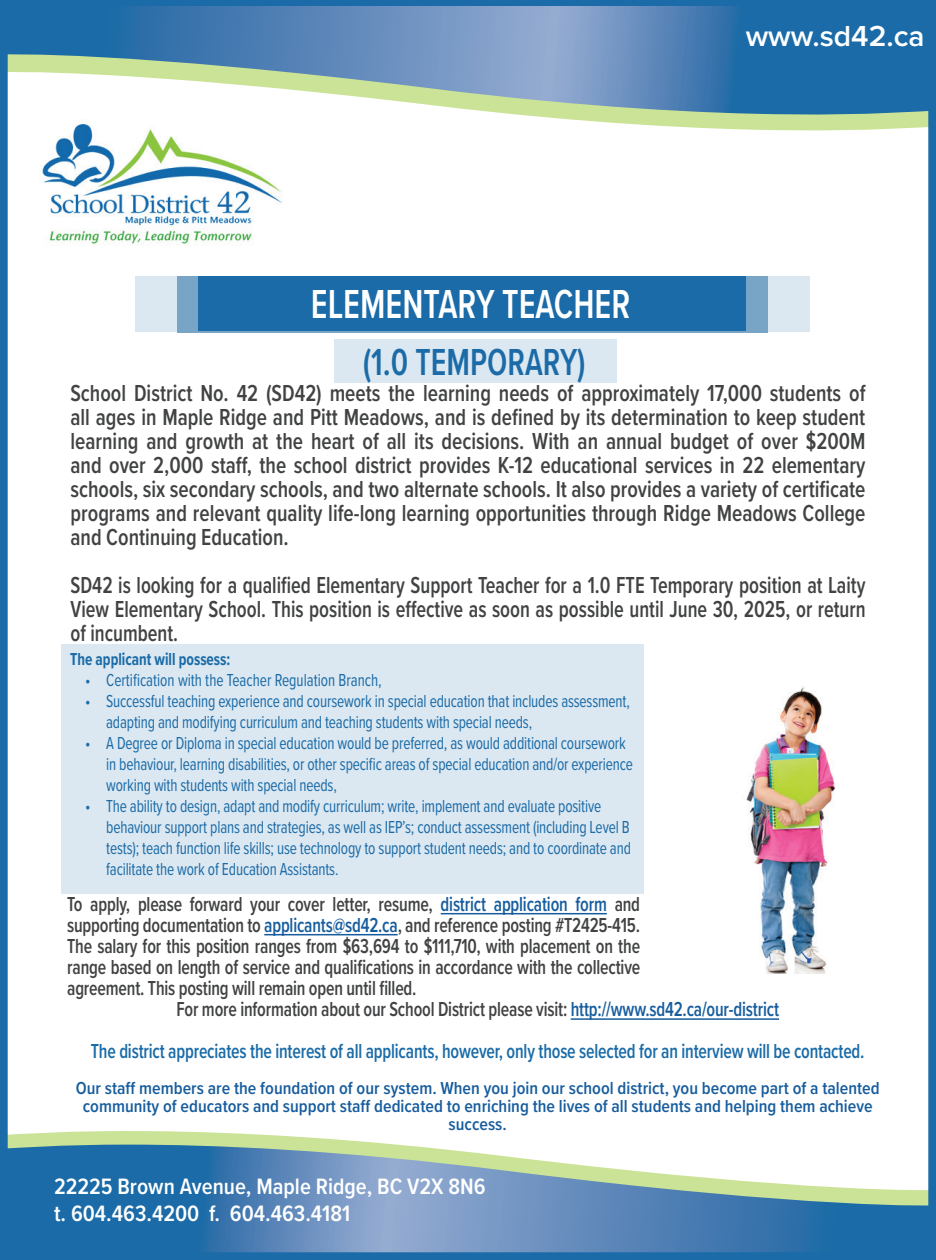
<style>
.page{position:relative;width:936px;height:1260px;background:#fff}
.page>*{position:absolute;margin:0;border:0;box-sizing:border-box;transform-origin:0 0}
.t1{font:600 42px "Proxima Nova Cond";color:#fff;scale:.85 1}
.t2{font:600 39px "Proxima Nova Cond";color:#1a6ba7;scale:.85 1}
.t3{font:600 30px "Proxima Nova";color:#fff}
.t4{font:600 24px/24px "Proxima Nova Cond";color:#414243;text-align:justify;scale:.9 1}
.t5{font:600 24px/24px "Proxima Nova Cond";color:#414243;text-align:justify;scale:.85 1}
.t6{font:600 23.1px/27.6px "Proxima Nova Cond";color:#fff}
.t7{font:600 21px/21px "Proxima Nova Cond";letter-spacing:-.01em;color:#414243;text-align:justify;scale:.85 1}
.t8{font:600 21px/42px "Proxima Nova Cond";letter-spacing:-.01em;color:#1a6ba7;text-align:center;scale:.85 1}
.t9{font:18px/21px "Proxima Nova Cond";letter-spacing:-.01em;color:#1a6ba7;scale:.85 1}
.t10{font:600 18px/18px "Proxima Nova Cond";color:#175d9e;text-align:center}
.t11{font:700 18px "Proxima Nova Cond";color:#1a6ba7;scale:.85 1}
.s1{color:#175d9e}
.s2{color:#414243}
</style>
<div class="page">
<div style="left:135px;top:276px;width:675px;height:55px;background:#dbe7f1"></div>
<div style="left:177px;top:276px;width:591px;height:57px;background:#78a4c6"></div>
<div style="left:198px;top:276px;width:548px;height:55px;background:#1a6ba7"></div>
<svg style="left:9px;top:1131px;width:391px;height:14px;fill:#cbe396"></svg>
<svg style="left:9px;top:1145px;width:918px;height:106px;background:#6f9bbc"></svg>
<svg style="left:684px;top:127px;width:243px;height:4px"></svg>
<div style="left:0;top:0;width:936px;height:1260px;border:8px solid #1a6ba7"></div>
<svg style="left:4px;top:6px;width:932px;height:121px"></svg>
<hr style="left:441px;top:913px;width:166px;height:1px;background:#175d9e">
<hr style="left:264px;top:934px;width:134px;height:1px;background:#175d9e">
<div style="left:61px;top:644px;width:583px;height:250px;background:#dbe7f1"></div>
<img style="left:40px;top:120px;width:243px;height:124px">
<div style="left:334px;top:339px;width:282px;height:43px;background:#dbe7f1"></div>
<img style="left:746px;top:687px;width:90px;height:286px">
<hr style="left:571px;top:1018px;width:208px;height:2px;background:#175d9e">
<h1 class="t1" style="left:311px;top:273px;width:378px">ELEMENTARY TEACHER</h1>
<h2 class="t2" style="left:363px;top:333px;width:264px">(1.0 TEMPORARY)</h2>
<h3 class="t3" style="left:746px;top:13px;width:181px">www.sd42.ca</h3>
<p class="t4" style="left:70px;top:381px;width:885px">School District No. 42 (SD42) meets the learning needs of approximately 17,000 students of all ages in Maple Ridge and Pitt Meadows, and is defined by its determination to keep student learning and growth at the heart of all its decisions. With an annual budget of over $200M and over 2,000 staff, the school district provides K-12 educational services in 22 elementary schools, six secondary schools, and two alternate schools. It also provides a variety of certificate programs and relevant quality life-long learning opportunities through Ridge Meadows College and Continuing Education.</p>
<h3 class="t5" style="left:70px;top:573px;width:937px">SD42 is looking for a qualified Elementary Support Teacher for a 1.0 FTE Temporary position at Laity View Elementary School. This position is effective as soon as possible until June 30, 2025, or return of incumbent.</h3>
<p class="t11" style="left:70px;top:645px;width:190px">The applicant will possess:</p>
<p class="t9" style="left:85px;top:668px;width:350px">• Certification with the Teacher Regulation Branch,</p>
<p class="t9" style="left:106px;top:689px;width:618px;text-indent:-21px">• Successful teaching experience and coursework in special education that includes assessment, adapting and modifying curriculum and teaching students with special needs,</p>
<p class="t9" style="left:106px;top:731px;width:621px;text-indent:-21px">• A Degree or Diploma in special education would be preferred, as would additional coursework in behaviour, learning disabilities, or other specific areas of special education and/or experience working with students with special needs,</p>
<p class="t9" style="left:106px;top:794px;width:619px;text-indent:-21px">• The ability to design, adapt and modify curriculum; write, implement and evaluate positive behaviour support plans and strategies, as well as IEP’s; conduct assessment (including Level B tests); teach function life skills; use technology to support student needs; and to coordinate and facilitate the work of Education Assistants.</p>
<p class="t7" style="left:67px;top:893px;width:676px">To apply, please forward your cover letter, resume, <span class="s1">district application form</span> and supporting documentation to <span class="s1">applicants@sd42.ca</span>, and reference posting #T2425-415.<br>The salary for this position ranges from $63,694 to $111,710, with placement on the range based on length of service and qualifications in accordance with the collective agreement. This posting will remain open until filled.</p>
<p class="t8" style="left:91px;top:987px;width:912px"><span class="s2">For more information about our School District please visit:</span> <span class="s1">http://www.sd42.ca/our-district<br></span>The district appreciates the interest of all applicants, however, only those selected for an interview will be contacted.</p>
<p class="t10" style="left:76px;top:1079px;width:805px">Our staff members are the foundation of our system. When you join our school district, you become part of a talented community of educators and support staff dedicated to enriching the lives of all students and helping them achieve success.</p>
<p class="t6" style="left:54px;top:1172px;width:433px">22225 Brown Avenue, Maple Ridge, BC V2X 8N6 t. 604.463.4200 f. 604.463.4181</p>
</div>
